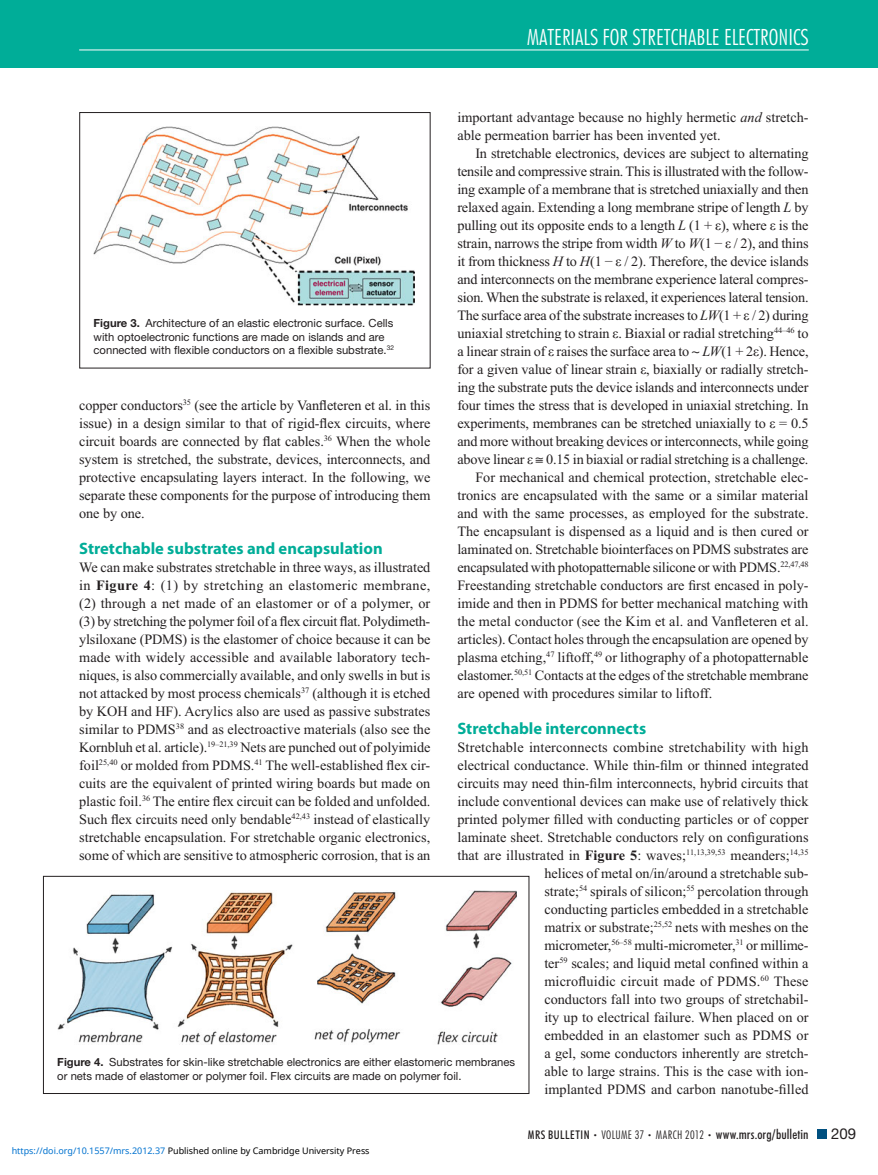
<style>
.page{position:relative;width:878px;height:1175px;background:#fff}
.page>*{position:absolute;margin:0;border:0;box-sizing:border-box;transform-origin:0 0}
.t1{font:300 condensed 22.5px "Futura BT";color:#fff}
.t2{font:700 16.5px "Myriad Pro";color:#00ad98}
.t3{font:15px "Helvetica Neue LT Std";color:#231f20}
.t4{font:14.25px/18px "Times New Roman";color:#231f20;text-align:justify}
.t5{font:500 condensed 13.5px "Futura BT";letter-spacing:.01em;color:#231f20}
.t6{font:11.25px/13.5px "Helvetica Neue LT Std";color:#231f20}
.t7{font:9px "Noto Sans";color:#000}
.s1{font-style:italic}
.s2{font-family:"Tn Q"}
.s3{font-weight:700}
.s4{color:#0172cf}
.s5{font-size:12px}
.s6{font-weight:300;font-size:7.5px}
.s7{font-weight:300;font-size:12px}
</style>
<div class="page">
<div style="left:0;top:0;width:878px;height:68px;background:#00ad98"></div>
<hr style="left:79px;top:50px;width:729px;height:1px;background:#fff">
<div style="left:817px;top:1130px;width:9px;height:8px;background:#005080"></div>
<img style="left:94px;top:126px;width:320px;height:179px">
<div style="left:79px;top:112px;width:351px;height:256px;border:1px solid #231f20"></div>
<img style="left:57px;top:890px;width:459px;height:154px">
<div style="left:43px;top:876px;width:486px;height:217px;border:1px solid #231f20"></div>
<h1 class="t1" style="left:527px;top:29px;width:283px">MATERIALS FOR STRETCHABLE ELECTRONICS</h1>
<p class="t4" style="left:457px;top:109px;width:353px">important advantage because no highly hermetic <span class="s1">and</span> stretch&shy;able permeation barrier has been invented yet.</p>
<p class="t4" style="left:475px;top:145px;width:335px">In stretchable electronics, devices are subject to alternating</p>
<p class="t4" style="left:457px;top:163px;width:353px">tensile and compressive strain. This is illustrated with the follow-</p>
<p class="t4" style="left:457px;top:181px;width:353px">ing example of a membrane that is stretched uniaxially and then</p>
<p class="t4" style="left:457px;top:199px;width:353px">relaxed again. Extending a long membrane stripe of length <span class="s1">L</span> by</p>
<p class="t4" style="left:457px;top:217px;width:353px">pulling out its opposite ends to a length <span class="s1">L</span> (1 + ε ), where ε is the</p>
<p class="t4" style="left:457px;top:235px;width:353px">strain, narrows the stripe from width <span class="s1">W</span> to <span class="s1">W</span> (1 − ε / 2), and thins</p>
<p class="t4" style="left:457px;top:253px;width:353px">it from thickness <span class="s1">H</span> to <span class="s1">H</span> (1 − ε / 2). Therefore, the device islands</p>
<p class="t4" style="left:457px;top:271px;width:353px">and interconnects on the membrane experience lateral compres-</p>
<p class="t4" style="left:457px;top:289px;width:353px">sion. When the substrate is relaxed, it experiences lateral tension.</p>
<p class="t4" style="left:457px;top:307px;width:353px">The surface area of the substrate increases to <span class="s1">LW</span> (1 + ε / 2) during</p>
<p class="t4" style="left:457px;top:325px;width:352px">uniaxial stretching to strain ε . Biaxial or radial stretching <sup>44–46</sup> to</p>
<p class="t4" style="left:457px;top:343px;width:353px">a linear strain of ε raises the surface area to <span class="s2">∼</span> <span class="s1">LW</span> (1 + 2 ε ). Hence,</p>
<p class="t4" style="left:457px;top:361px;width:353px">for a given value of linear strain ε , biaxially or radially stretch-</p>
<p class="t4" style="left:457px;top:379px;width:353px">ing the substrate puts the device islands and interconnects under</p>
<p class="t4" style="left:457px;top:397px;width:353px">four times the stress that is developed in uniaxial stretching. In</p>
<p class="t4" style="left:457px;top:415px;width:353px">experiments, membranes can be stretched uniaxially to ε = 0.5</p>
<p class="t4" style="left:457px;top:433px;width:353px">and more without breaking devices or interconnects, while going</p>
<p class="t4" style="left:457px;top:451px;width:352px">above linear ε <span class="s2">≅</span> 0.15 in biaxial or radial stretching is a challenge.</p>
<p class="t4" style="left:475px;top:469px;width:335px">For mechanical and chemical protection, stretchable elec-</p>
<p class="t4" style="left:457px;top:487px;width:352px">tronics are encapsulated with the same or a similar material</p>
<p class="t4" style="left:457px;top:505px;width:352px">and with the same processes, as employed for the substrate.</p>
<p class="t4" style="left:457px;top:523px;width:353px">The encapsulant is dispensed as a liquid and is then cured or</p>
<p class="t4" style="left:457px;top:541px;width:353px">laminated on. Stretchable biointerfaces on PDMS substrates are</p>
<p class="t4" style="left:457px;top:559px;width:353px">encapsulated with photopatternable silicone or with PDMS. <sup>22,47,48</sup></p>
<p class="t4" style="left:457px;top:577px;width:353px">Freestanding stretchable conductors are first encased in poly-</p>
<p class="t4" style="left:457px;top:595px;width:352px">imide and then in PDMS for better mechanical matching with</p>
<p class="t4" style="left:457px;top:613px;width:353px">the metal conductor (see the Kim et al. and Vanfleteren et al.</p>
<p class="t4" style="left:457px;top:631px;width:352px">articles). Contact holes through the encapsulation are opened by</p>
<p class="t4" style="left:457px;top:649px;width:352px">plasma etching, <sup>47</sup> liftoff, <sup>49</sup> or lithography of a photopatternable</p>
<p class="t4" style="left:457px;top:667px;width:352px">elastomer. <sup>50,51</sup> Contacts at the edges of the stretchable membrane</p>
<p class="t4" style="left:457px;top:685px;width:257px">are opened with procedures similar to liftoff.</p>
<p class="t2" style="left:457px;top:722px;width:190px">Stretchable interconnects</p>
<p class="t4" style="left:457px;top:739px;width:353px;text-align:right">Stretchable interconnects combine stretchability with high electrical conductance. While thin-film or thinned integrated circuits may need thin-film interconnects, hybrid circuits that include conventional devices can make use of relatively thick printed polymer filled with conducting particles or of copper laminate sheet. Stretchable conductors rely on configurations that are illustrated in <span class="s3">Figure 5</span> : waves; <sup>11,13,39,53</sup> meanders; <sup>14,35 </sup>helices of metal on/in/around a stretchable sub-<br>strate; <sup>54</sup> spirals of silicon; <sup>55</sup> percolation through<br>conducting particles embedded in a stretchable<br>matrix or substrate; <sup>25,52</sup> nets with meshes on the<br>micrometer, <sup>56–58</sup> multi-micrometer, <sup>31</sup> or millime-<br>ter <sup>59</sup> scales; and liquid metal confined within a<br>microfluidic circuit made of PDMS. <sup>60</sup> These<br>conductors fall into two groups of stretchabil-<br>ity up to electrical failure. When placed on or<br>embedded in an elastomer such as PDMS or<br>a gel, some conductors inherently are stretch-<br>able to large strains. This is the case with ion-<br>implanted PDMS and carbon nanotube-filled</p>
<p class="t6" style="left:94px;top:318px;width:302px"><span class="s3">Figure 3.</span> Architecture of an elastic electronic surface. Cells with optoelectronic functions are made on islands and are connected with flexible conductors on a flexible substrate. <sup>32</sup></p>
<p class="t4" style="left:79px;top:397px;width:353px">copper conductors <sup>35</sup> (see the article by Vanfleteren et al. in this issue) in a design similar to that of rigid-flex circuits, where circuit boards are connected by flat cables. <sup>36</sup> When the whole system is stretched, the substrate, devices, interconnects, and protective encapsulating layers interact. In the following, we separate these components for the purpose of introducing them one by one.</p>
<p class="t2" style="left:79px;top:542px;width:305px">Stretchable substrates and encapsulation</p>
<p class="t4" style="left:79px;top:559px;width:353px">We can make substrates stretchable in three ways, as illustrated in <span class="s3">Figure 4</span> : (1) by stretching an elastomeric membrane, (2) through a net made of an elastomer or of a polymer, or (3) by stretching the polymer foil of a flex circuit flat. Polydimeth&shy;ylsiloxane (PDMS) is the elastomer of choice because it can be made with widely accessible and available laboratory tech&shy;niques, is also commercially available, and only swells in but is not attacked by most process chemicals <sup>37</sup> (although it is etched by KOH and HF). Acrylics also are used as passive substrates similar to PDMS <sup>38</sup> and as electroactive materials (also see the Kornbluh et al. article). <sup>19–21,39</sup> Nets are punched out of polyimide foil <sup>25,40</sup> or molded from PDMS. <sup>41</sup> The well-established flex cir&shy;cuits are the equivalent of printed wiring boards but made on plastic foil. <sup>36</sup> The entire flex circuit can be folded and unfolded.<br>Such flex circuits need only bendable <sup>42,43</sup> instead of elastically stretchable encapsulation. For stretchable organic electronics, some of which are sensitive to atmospheric corrosion, that is an</p>
<p class="t6" style="left:57px;top:1056px;width:459px"><span class="s3">Figure 4.</span> Substrates for skin-like stretchable electronics are either elastomeric membranes or nets made of elastomer or polymer foil. Flex circuits are made on polymer foil.</p>
<p class="t7" style="left:12px;top:1143px;width:359px"><span class="s4">https://doi.org/10.1557/mrs.2012.37</span> Published online by Cambridge University Press</p>
<p class="t5" style="left:528px;top:1129px;width:282px"><span class="s5">MRS BULLETIN</span> <span class="s6">•</span> <span class="s7">VOLUME 37</span> <span class="s6">•</span> <span class="s7">MARCH 2012</span> <span class="s6">•</span> www.mrs.org/bulletin</p>
<p class="t3" style="left:831px;top:1128px;width:27px">209</p>
</div>
